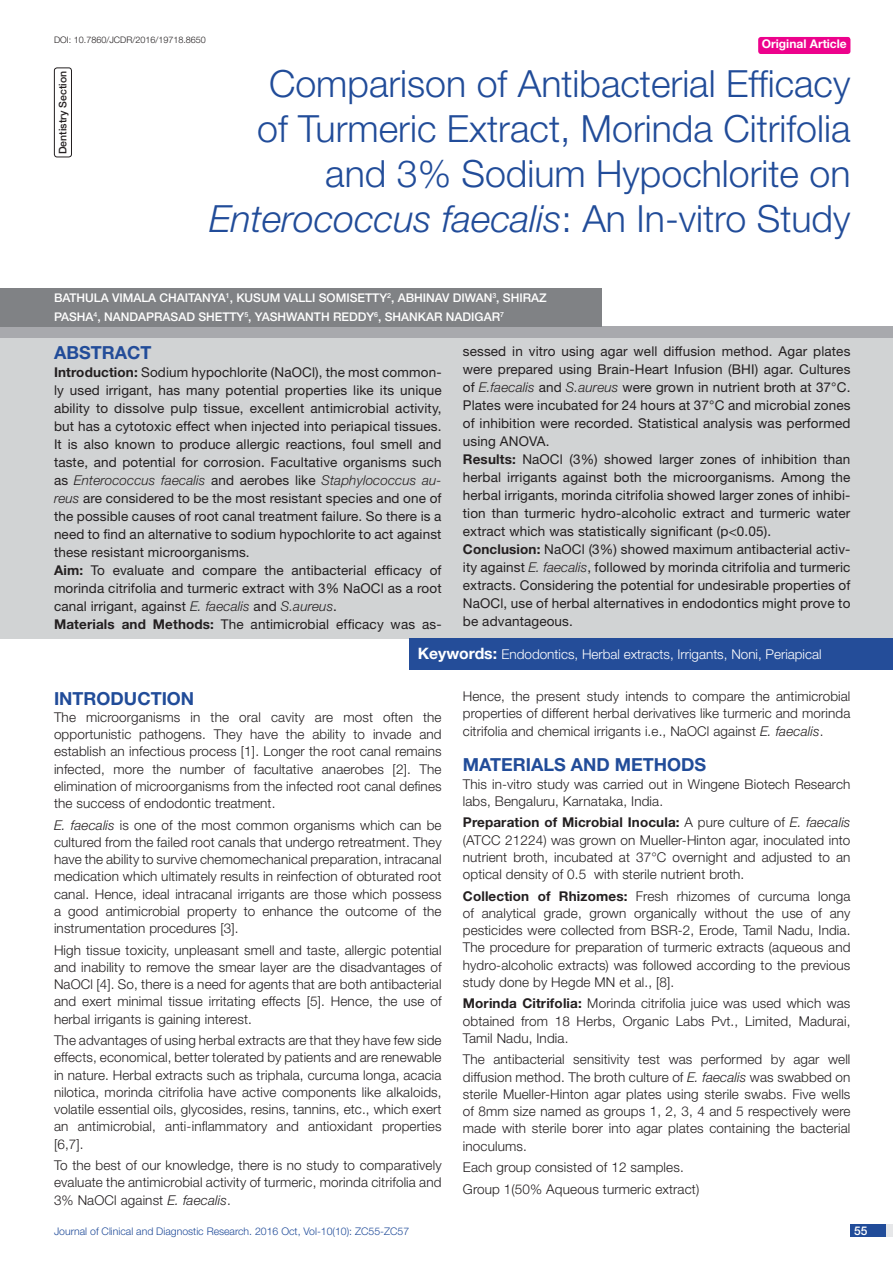
<style>
.page{position:relative;width:893px;height:1263px;background:#fff}
.page>*{position:absolute;margin:0;border:0;box-sizing:border-box;transform-origin:0 0}
.t1{font:300 37.5px/45px "Helvetica Neue";color:#214c99;text-align:right}
.Heading{font:700 18px "Helvetica Neue";color:#214c99}
.Abstract_head{font:700 18px "Helvetica Neue";color:#214c99}
.Body_text{font:300 13.5px/17.2px "Helvetica Neue";letter-spacing:.01em;color:#231f20;text-align:justify}
.Abstract_head-2{font:13.5px/18px "Helvetica Neue";letter-spacing:.01em;color:#231f20;text-align:justify}
.t2{font:300 13.5px "Helvetica Neue";color:#fff}
.Author{font:500 12px/18.8px "Helvetica Neue";color:#fff}
.t3{font:700 12px "Helvetica Neue";color:#fff}
.t4{font:300 10.5px "Helvetica Neue";color:#214c99}
.t5{font:500 10.5px "Helvetica Neue";color:#231f20}
.DOI{font:300 9px "Helvetica Neue";color:#231f20}
.s1{font-style:italic}
.s2{color:#244d99}
.s3{font-weight:700}
.s4{font-weight:300;font-style:italic}
.s5{font-weight:700;font-size:15.75px}
</style>
<div class="page">
<div style="left:850px;top:1224px;width:43px;height:13px;background:#e6e7e9"></div>
<div style="left:850px;top:1224px;width:35px;height:13px;background:#214c99"></div>
<div style="left:758px;top:37px;width:92px;height:17px;background:#ed028c;border-radius:3px"></div>
<div style="left:0;top:326px;width:893px;height:12px;background:#a8a9ad"></div>
<div style="left:0;top:338px;width:893px;height:301px;background:#d1d3d4"></div>
<div style="left:409px;top:638px;width:484px;height:32px;background:#244d99"></div>
<div style="left:0;top:289px;width:601px;height:38px;background:#808285"></div>
<div style="left:54px;top:68px;width:18px;height:89px;border:1px solid #231f20;border-radius:3px"></div>
<p class="DOI" style="left:54px;top:35px;width:153px">DOI: 10.7860/JCDR/2016/19718.8650</p>
<p class="t3" style="left:762px;top:37px;width:87px">Original Article</p>
<p class="t5" style="left:56px;top:154px;width:85px;rotate:-90deg">DENTISTRY SECTION</p>
<p class="t1" style="left:209px;top:60px;width:643px">Comparison of Antibacterial Efficacy<br>of Turmeric Extract, Morinda Citrifolia and 3% Sodium Hypochlorite on <span class="s1">Enterococcus faecalis</span>: An In-vitro Study</p>
<p class="Author" style="left:54px;top:289px;width:494px">BATHULA VIMALA CHAITANYA<sup>1</sup>, KUSUM VALLI SOMISETTY<sup>2</sup>, ABHINAV DIWAN<sup>3</sup>, SHIRAZ<br>PASHA<sup>4</sup>, NANDAPRASAD SHETTY</p>
<p class="Author" style="left:244px;top:307px;width:261px"><sup>5</sup>, YASHWANTH REDDY<sup>6</sup>, SHANKAR NADI GAR<sup>7</sup></p>
<p class="Abstract_head" style="left:54px;top:341px;width:98px">ABST<span class="s2">RAC</span>T</p>
<p class="Abstract_head-2" style="left:54px;top:363px;width:389px"><span class="s3">Introduction:</span> Sodium hypochlorite (NaOCl), the most common&shy;ly used irrigant, has many potential properties like its unique ability to dissolve pulp tissue, excellent antimicrobial activity, but has a cytotoxic effect when injected into periapical tissues.<br>It is also known to produce allergic reactions, foul smell and taste, and potential for corrosion. Facultative organisms such as <span class="s4">Enterococcus faecalis</span> and aerobes like <span class="s4">Staphylococcus au&shy;reus</span> are considered to be the most resistant species and one of the possible causes of root canal treatment failure. So there is a need to find an alternative to sodium hypochlorite to act against these resistant microorganisms.</p>
<p class="Abstract_head-2" style="left:54px;top:561px;width:389px"><span class="s3">Aim:</span> To evaluate and compare the antibacterial efficacy of morinda citrifolia and turmeric extract with 3% NaOCl as a root canal irrigant, against <span class="s4">E. faecalis</span> and <span class="s4">S.aureus</span>.</p>
<p class="Abstract_head-2" style="left:54px;top:615px;width:389px"><span class="s3">Materials and Methods:</span> The antimicrobial efficacy was as-</p>
<p class="Abstract_head-2" style="left:463px;top:342px;width:389px">sessed in vitro using agar well diffusion method. Agar plates were prepared using Brain-Heart Infusion (BHI) agar. Cultures of <span class="s4">E.faecalis</span> and <span class="s4">S.aureus</span> were grown in nutrient broth at 37°C.<br>Plates were incubated for 24 hours at 37°C and microbial zones of inhibition were recorded. Statistical analysis was performed using ANOVA.</p>
<p class="Abstract_head-2" style="left:463px;top:450px;width:389px"><span class="s3">Results:</span> NaOCl (3%) showed larger zones of inhibition than herbal irrigants against both the microorganisms. Among the herbal irrigants, morinda citrifolia showed larger zones of inhibi&shy;tion than turmeric hydro-alcoholic extract and turmeric water extract which was statistically significant (p&lt;0.05).</p>
<p class="Abstract_head-2" style="left:463px;top:540px;width:389px"><span class="s3">Conclusion:</span> NaOCl (3%) showed maximum antibacterial activ&shy;ity against <span class="s4">E. faecalis</span>, followed by morinda citrifolia and turmeric extracts. Considering the potential for undesirable properties of NaOCl, use of herbal alternatives in endodontics might prove to be advantageous.</p>
<p class="t2" style="left:418px;top:646px;width:405px"><span class="s5">Keywords:</span> Endodontics, Herbal extracts, Irrigants, Noni, Periapical</p>
<p class="Heading" style="left:54px;top:687px;width:142px">introduction</p>
<p class="Body_text" style="left:54px;top:708px;width:389px">The microorganisms in the oral cavity are most often the opportunistic pathogens. They have the ability to invade and establish an infectious process [1]. Longer the root canal remains infected, more the number of facultative anaerobes [2]. The elimination of microorganisms from the infected root canal defines the success of endodontic treatment.</p>
<p class="Body_text" style="left:54px;top:816px;width:389px"><span class="s1">E. faecalis</span> is one of the most common organisms which can be cultured from the failed root canals that undergo retreatment. They have the ability to survive chemomechanical preparation, intracanal medication which ultimately results in reinfection of obturated root canal. Hence, ideal intracanal irrigants are those which possess a good antimicrobial property to enhance the outcome of the instrumentation procedures [3].</p>
<p class="Body_text" style="left:54px;top:941px;width:389px">High tissue toxicity, unpleasant smell and taste, allergic potential and inability to remove the smear layer are the disadvantages of NaOCl [4]. So, there is a need for agents that are both antibacterial and exert minimal tissue irritating effects [5]. Hence, the use of herbal irrigants is gaining interest.</p>
<p class="Body_text" style="left:54px;top:1031px;width:389px">The advantages of using herbal extracts are that they have few side effects, economical, better tolerated by patients and are renewable in nature. Herbal extracts such as triphala, curcuma longa, acacia nilotica, morinda citrifolia have active components like alkaloids, volatile essential oils, glycosides, resins, tannins, etc., which exert an antimicrobial, anti-inflammatory and antioxidant properties [6,7].</p>
<p class="Body_text" style="left:54px;top:1156px;width:389px">To the best of our knowledge, there is no study to comparatively evaluate the antimicrobial activity of turmeric, morinda citrifolia and 3% NaOCl against <span class="s1">E. faecalis</span>.</p>
<p class="Body_text" style="left:463px;top:687px;width:389px">Hence, the present study intends to compare the antimicrobial properties of different herbal derivatives like turmeric and morinda citrifolia and chemical irrigants i.e., NaOCl against <span class="s1">E. faecalis</span>.</p>
<p class="Heading" style="left:463px;top:754px;width:245px">MATERIALS AND METHODS</p>
<p class="Body_text" style="left:463px;top:775px;width:389px">This in-vitro study was carried out in Wingene Biotech Research labs, Bengaluru, Karnataka, India.</p>
<p class="Body_text" style="left:463px;top:814px;width:389px"><span class="s3">Preparation of Microbial Inocula:</span> A pure culture of <span class="s1">E. faecalis </span>(ATCC 21224) was grown on Mueller-Hinton agar, inoculated into nutrient broth, incubated at 37°C overnight and adjusted to an optical density of 0.5 with sterile nutrient broth.</p>
<p class="Body_text" style="left:463px;top:887px;width:389px"><span class="s3">Collection of Rhizomes:</span> Fresh rhizomes of curcuma longa of analytical grade, grown organically without the use of any pesticides were collected from BSR-2, Erode, Tamil Nadu, India.<br>The procedure for preparation of turmeric extracts (aqueous and hydro-alcoholic extracts) was followed according to the previous study done by Hegde MN et al., [8].</p>
<p class="Body_text" style="left:463px;top:995px;width:389px"><span class="s3">Morinda Citrifolia:</span> Morinda citrifolia juice was used which was obtained from 18 Herbs, Organic Labs Pvt., Limited, Madurai, Tamil Nadu, India.</p>
<p class="Body_text" style="left:463px;top:1051px;width:389px">The antibacterial sensitivity test was performed by agar well diffusion method. The broth culture of <span class="s1">E. faecalis</span> was swabbed on sterile Mueller-Hinton agar plates using sterile swabs. Five wells of 8mm size named as groups 1, 2, 3, 4 and 5 respectively were made with sterile borer into agar plates containing the bacterial inoculums.</p>
<p class="Body_text" style="left:463px;top:1158px;width:222px">Each group consisted of 12 samples.</p>
<p class="Body_text" style="left:463px;top:1180px;width:238px">Group 1(50% Aqueous turmeric extract)</p>
<p class="t4" style="left:54px;top:1225px;width:357px">Journal of Clinical and Diagnostic Research. 2016 Oct, Vol-10(10): ZC55-ZC57</p>
<p class="Author" style="left:854px;top:1221px;width:15px">55</p>
</div>
